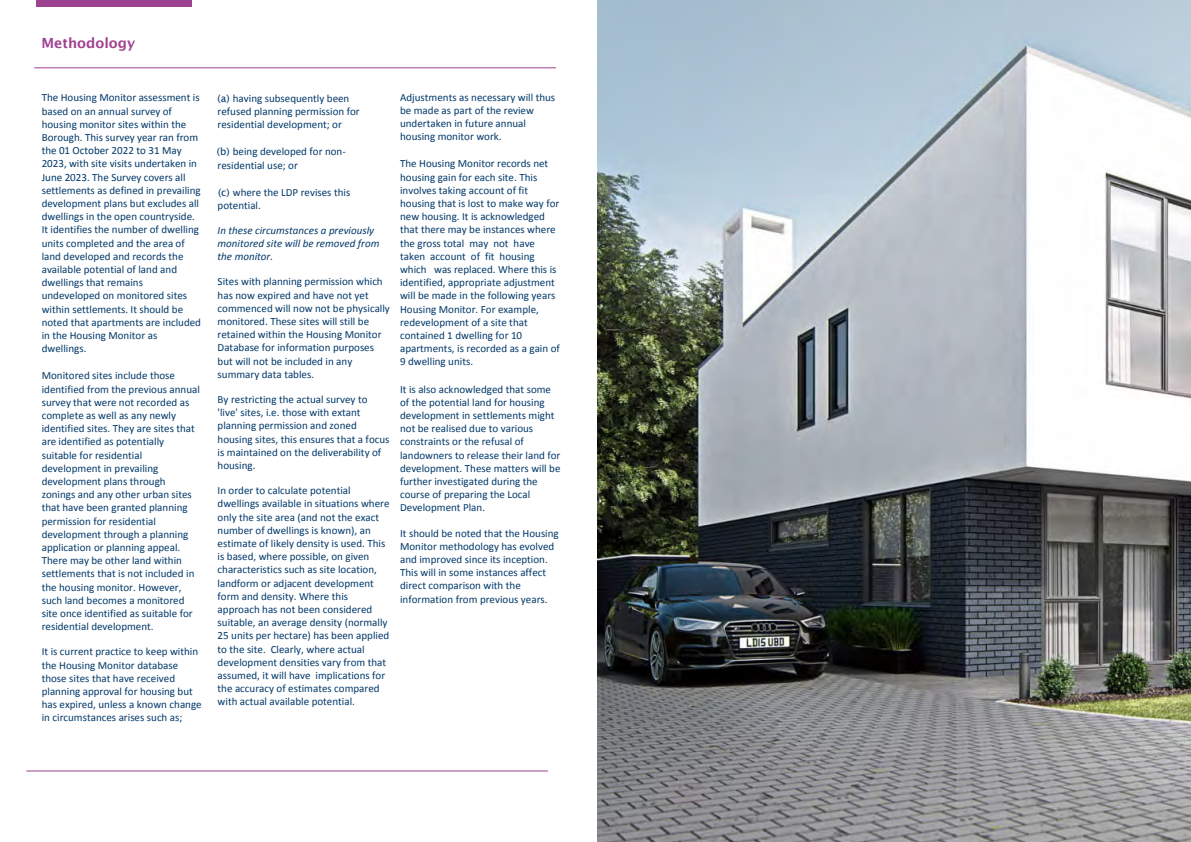
<style>
.page{position:relative;width:1191px;height:842px;background:#fff}
.page>*{position:absolute;margin:0;border:0;box-sizing:border-box;transform-origin:0 0}
.t1{font:600 14px "Lucida Sans";color:#9f4191}
.t2{font:11px/13.2px "Calibri";color:#003869}
.t3{font:italic 11px/13.2px "Calibri";color:#003869}
.s1{font-family:"Lucida Sans";font-size:10px}
</style>
<div class="page">
<div style="left:36px;top:0;width:156px;height:7px;background:#9f4191"></div>
<hr style="left:26px;top:771px;width:522px;height:1px;background:#9f4191">
<hr style="left:34px;top:68px;width:522px;height:1px;background:#9f4191">
<img style="left:597px;top:0;width:594px;height:842px">
<p class="t1" style="left:41px;top:35px;width:95px">Methodology</p>
<p class="t2" style="left:42px;top:91px;width:161px">The Housing Monitor assessment is based on an annual survey of housing monitor sites within the<br>Borough. This survey year ran from the 01 October 2022 to 31 May<br>2023, with site visits undertaken in<br>June 2023. The Survey covers all settlements as defined in prevailing development plans but excludes all dwellings in the open countryside.<br>It identifies the number of dwelling units completed and the area of land developed and records the available potential of land and dwellings that remains undeveloped on monitored sites within settlements. It should be noted that apartments are included in the Housing Monitor as dwellings.</p>
<p class="t2" style="left:42px;top:369px;width:160px">Monitored sites include those identified from the previous annual survey that were not recorded as complete as well as any newly identified sites. They are sites that are identified as potentially suitable for residential development in prevailing development plans through zonings and any other urban sites that have been granted planning permission for residential development through a planning application or planning appeal.<br>There may be other land within settlements that is not included in the housing monitor. However, such land becomes a monitored site once identified as suitable for residential development.</p>
<p class="t2" style="left:42px;top:645px;width:161px">It is current practice to keep within the Housing Monitor database those sites that have received planning approval for housing but has expired, unless a known change in circumstances arises such as;</p>
<p class="t2" style="left:218px;top:91px;width:144px"><span class="s1">(a)</span> having subsequently been refused planning permission for residential development; or</p>
<p class="t2" style="left:217px;top:145px;width:130px"><span class="s1">(b)</span> being developed for non&shy;residential use; or</p>
<p class="t2" style="left:218px;top:185px;width:134px"><span class="s1">(c)</span> where the LDP revises this potential.</p>
<p class="t3" style="left:218px;top:223px;width:163px">In these circumstances a previously monitored site will be removed from the monitor.</p>
<p class="t2" style="left:218px;top:275px;width:174px">Sites with planning permission which has now expired and have not yet commenced will now not be physically monitored. These sites will still be retained within the Housing Monitor Database for information purposes but will not be included in any summary data tables.</p>
<p class="t2" style="left:218px;top:393px;width:173px">By restricting the actual survey to 'live' sites, i.e. those with extant planning permission and zoned housing sites, this ensures that a focus is maintained on the deliverability of housing.</p>
<p class="t2" style="left:218px;top:484px;width:173px">In order to calculate potential dwellings available in situations where only the site area (and not the exact number of dwellings is known), an estimate of likely density is used. This is based, where possible, on given characteristics such as site location, landform or adjacent development form and density. Where this approach has not been considered suitable, an average density (normally 25 units per hectare) has been applied to the site. Clearly, where actual development densities vary from that assumed, it will have implications for the accuracy of estimates compared with actual available potential.</p>
<p class="t2" style="left:400px;top:90px;width:157px">Adjustments as necessary will thus be made as part of the review undertaken in future annual housing monitor work.</p>
<p class="t2" style="left:400px;top:157px;width:161px">The Housing Monitor records net housing gain for each site. This involves taking account of fit housing that is lost to make way for new housing. It is acknowledged that there may be instances where the gross total may not have taken account of fit housing which was replaced. Where this is identified, appropriate adjustment will be made in the following years<br>Housing Monitor. For example, redevelopment of a site that contained 1 dwelling for 10 apartments, is recorded as a gain of<br>9 dwelling units.</p>
<p class="t2" style="left:400px;top:382px;width:162px">It is also acknowledged that some of the potential land for housing development in settlements might not be realised due to various constraints or the refusal of landowners to release their land for development. These matters will be further investigated during the course of preparing the Local<br>Development Plan.</p>
<p class="t2" style="left:400px;top:526px;width:160px">It should be noted that the Housing<br>Monitor methodology has evolved and improved since its inception.<br>This will in some instances affect direct comparison with the information from previous years.</p>
</div>
